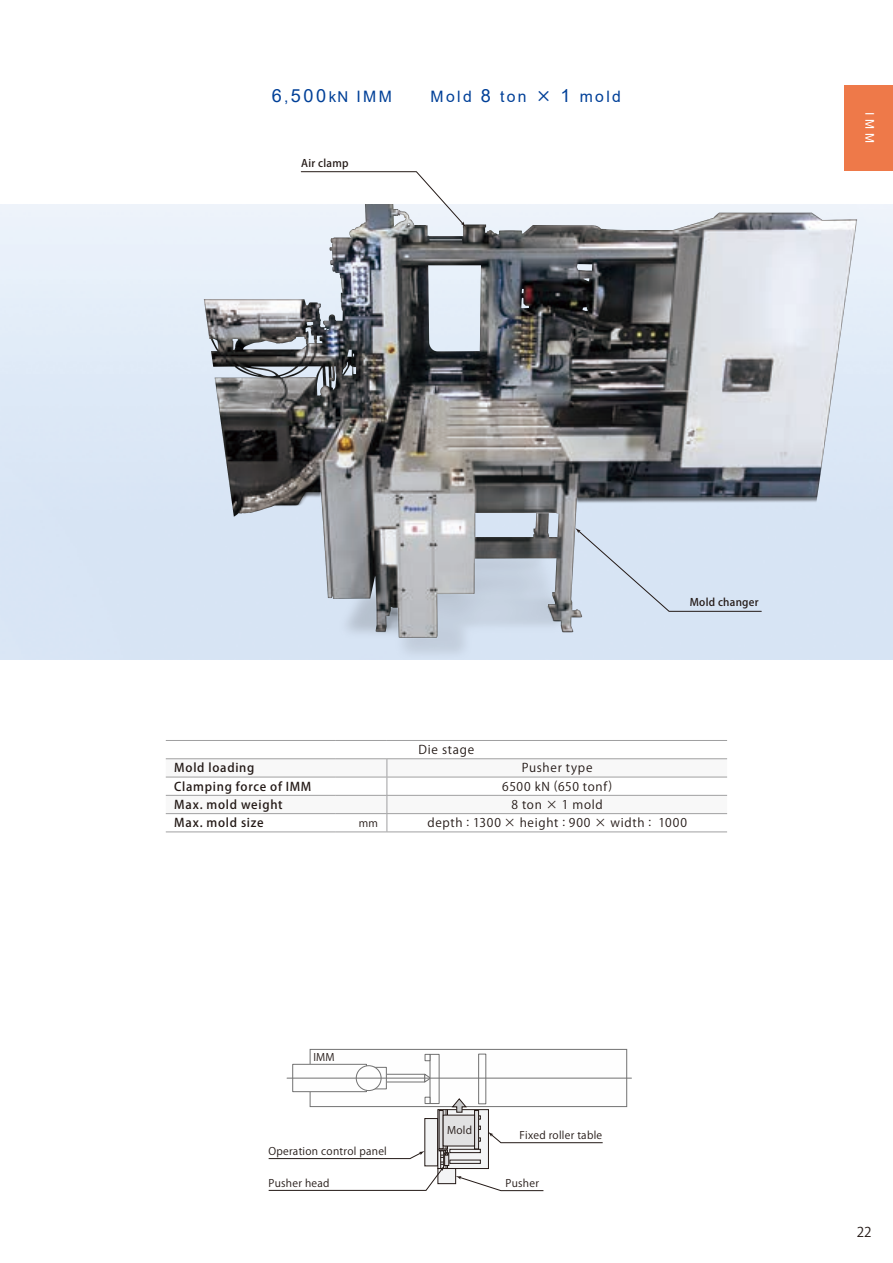
<style>
.page{position:relative;width:893px;height:1263px;background:#fff}
.page>*{position:absolute;margin:0;border:0;box-sizing:border-box;transform-origin:0 0}
._04-E_ヘッダー__kN-紺{font:15.75px "Arial";letter-spacing:.15em;color:#004098}
.t1{font:13.5px "Koz Go Pro";color:#231916}
._23-JE_表-本文-中央揃え{font:12px "Koz Go Pro";letter-spacing:.06em;color:#231916}
._21-E_表-縦軸タイトル{font:500 12px "Koz Go Pro";letter-spacing:.06em;color:#231916}
.t2{font:12px "Arial";color:#fff}
.t3{font:10.5px "Koz Go Pro";letter-spacing:.025em;color:#231916}
.t4{font:500 10.5px "Koz Go Pro";letter-spacing:.025em;color:#231916}
.s1{font-size:18.15px}
.s2{font-size:15px}
.s3{font-family:"Koz Go Pro";font-weight:500}
</style>
<div class="page">
<div style="left:310px;top:1049px;width:317px;height:58px;border:1px solid #727272"></div>
<svg style="left:387px;top:1077px;width:36px;height:1px"></svg>
<div style="left:384px;top:1074px;width:41px;height:8px;border:1px solid #727272"></div>
<div style="left:293px;top:1064px;width:73px;height:28px;background:#fefefe"></div>
<div style="left:292px;top:1064px;width:75px;height:28px;border:1px solid #727272"></div>
<svg style="left:377px;top:1069px;width:8px;height:18px"></svg>
<div style="left:367px;top:1067px;width:20px;height:22px;border:1px solid #727272"></div>
<div style="left:356px;top:1066px;width:25px;height:24px;background:#fefefe;border-radius:50%"></div>
<div style="left:356px;top:1065px;width:25px;height:26px;border:1px solid #727272;border-radius:50%"></div>
<svg style="left:424px;top:1073px;width:6px;height:9px"></svg>
<svg style="left:425px;top:1054px;width:5px;height:7px"></svg>
<div style="left:478px;top:1054px;width:8px;height:50px;border:1px solid #727272"></div>
<hr style="left:287px;top:1078px;width:344px;height:1px;background:#727272">
<img style="left:0;top:204px;width:893px;height:455px">
<svg style="left:268px;top:1097px;width:335px;height:94px"></svg>
<div style="left:575px;top:528px;width:187px;height:84px;background:#d7e4f4"></div>
<svg style="left:301px;top:171px;width:165px;height:56px"></svg>
<hr style="left:387px;top:758px;width:340px;height:1px;background:#a0a0a1">
<svg style="left:166px;top:759px;width:561px;height:73px"></svg>
<hr style="left:387px;top:832px;width:340px;height:1px;background:#a0a0a1">
<hr style="left:166px;top:740px;width:170px;height:1px;background:#a0a0a1">
<hr style="left:336px;top:740px;width:51px;height:1px;background:#a0a0a1">
<hr style="left:387px;top:740px;width:340px;height:1px;background:#a0a0a1">
<hr style="left:166px;top:758px;width:170px;height:1px;background:#a0a0a1">
<hr style="left:336px;top:758px;width:51px;height:1px;background:#a0a0a1">
<hr style="left:166px;top:777px;width:170px;height:1px;background:#a0a0a1">
<hr style="left:336px;top:777px;width:51px;height:1px;background:#a0a0a1">
<hr style="left:166px;top:795px;width:170px;height:1px;background:#a0a0a1">
<hr style="left:336px;top:795px;width:51px;height:1px;background:#a0a0a1">
<hr style="left:166px;top:813px;width:170px;height:1px;background:#a0a0a1">
<hr style="left:336px;top:813px;width:51px;height:1px;background:#a0a0a1">
<hr style="left:166px;top:832px;width:170px;height:1px;background:#a0a0a1">
<hr style="left:336px;top:832px;width:51px;height:1px;background:#a0a0a1">
<div style="left:844px;top:85px;width:49px;height:85px;background:#ee7949"></div>
<p class="_04-E_ヘッダー__kN-紺" style="left:272px;top:86px;width:350px"><span class="s1">6</span>,<span class="s1">500</span><span class="s2">kN</span> IMM<span class="s3">　　</span>Mold <span class="s1">8</span> ton <span class="s3">×</span> <span class="s1">1</span> mold</p>
<p class="t4" style="left:301px;top:156px;width:49px">Air clamp</p>
<p class="t2" style="left:878px;top:112px;width:32px;rotate:90deg">IMM</p>
<p class="_23-JE_表-本文-中央揃え" style="left:419px;top:742px;width:57px">Die stage</p>
<p class="t4" style="left:690px;top:596px;width:70px">Mold changer</p>
<p class="_21-E_表-縦軸タイトル" style="left:174px;top:760px;width:82px">Mold loading</p>
<p class="_23-JE_表-本文-中央揃え" style="left:522px;top:760px;width:72px">Pusher type</p>
<p class="_21-E_表-縦軸タイトル" style="left:174px;top:779px;width:139px">Clamping force of IMM</p>
<p class="_23-JE_表-本文-中央揃え" style="left:502px;top:778px;width:111px">6500 kN (650 tonf)</p>
<p class="_21-E_表-縦軸タイトル" style="left:174px;top:797px;width:110px">Max. mold weight</p>
<p class="_23-JE_表-本文-中央揃え" style="left:511px;top:797px;width:93px">8 ton × 1 mold</p>
<p class="_21-E_表-縦軸タイトル" style="left:174px;top:815px;width:91px">Max. mold size</p>
<p class="t3" style="left:359px;top:816px;width:21px">mm</p>
<p class="_23-JE_表-本文-中央揃え" style="left:427px;top:815px;width:261px">depth : 1300 × height : 900 × width : 1000</p>
<p class="t3" style="left:313px;top:1050px;width:23px">IMM</p>
<p class="t3" style="left:268px;top:1144px;width:120px">Operation control panel</p>
<p class="t3" style="left:447px;top:1123px;width:27px">Mold</p>
<p class="t3" style="left:519px;top:1128px;width:84px">Fixed roller table</p>
<p class="t3" style="left:268px;top:1176px;width:62px">Pusher head</p>
<p class="t3" style="left:505px;top:1176px;width:35px">Pusher</p>
<p class="t1" style="left:857px;top:1223px;width:16px">22</p>
</div>
